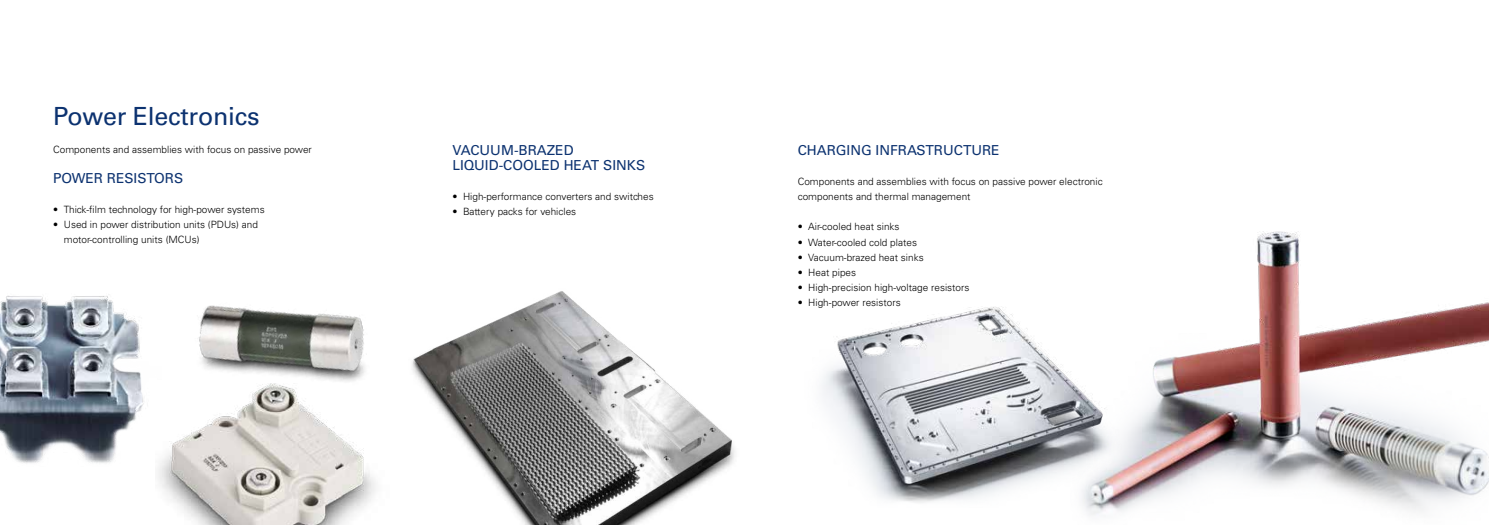
<style>
.page{position:relative;width:1489px;height:525px;background:#fff}
.page>*{position:absolute;margin:0;border:0;box-sizing:border-box;transform-origin:0 0}
.t1{font:25px "Univers LT Pro 55 Roman";letter-spacing:-.01em;color:#0c3270}
.t2{font:13.75px/15px "Univers LT Std";color:#0c3270}
.t3{font:300 10px/15px "Univers LT Std";color:#000}
</style>
<div class="page">
<img style="left:0;top:296px;width:144px;height:168px">
<img style="left:158px;top:443px;width:218px;height:81px">
<img style="left:169px;top:305px;width:196px;height:138px">
<img style="left:1138px;top:231px;width:350px;height:281px">
<img style="left:822px;top:307px;width:316px;height:208px">
<img style="left:412px;top:291px;width:323px;height:233px">
<h1 class="t1" style="left:53px;top:100px;width:208px">Power Electronics</h1>
<p class="t3" style="left:53px;top:141px;width:260px">Components and assemblies with focus on passive power</p>
<h2 class="t2" style="left:53px;top:170px;width:132px">POWER RESISTORS</h2>
<p class="t3" style="left:53px;top:201px;width:213px">• Thick-film technology for high-power systems</p>
<p class="t3" style="left:64px;top:216px;width:196px;text-indent:-11px">• Used in power distribution units (PDUs) and motor-controlling units (MCUs)</p>
<h2 class="t2" style="left:452px;top:143px;width:194px">VACUUM-BRAZED<br>LIQUID-COOLED HEAT SINKS</h2>
<p class="t3" style="left:452px;top:189px;width:203px">• High-performance converters and switches</p>
<p class="t3" style="left:452px;top:204px;width:125px">• Battery packs for vehicles</p>
<h2 class="t2" style="left:797px;top:143px;width:203px">CHARGING INFRASTRUCTURE</h2>
<p class="t3" style="left:797px;top:174px;width:306px">Components and assemblies with focus on passive power electronic components and thermal management</p>
<p class="t3" style="left:797px;top:219px;width:103px">• Air-cooled heat sinks</p>
<p class="t3" style="left:797px;top:234px;width:121px">• Water-cooled cold plates</p>
<p class="t3" style="left:797px;top:249px;width:128px">• Vacuum-brazed heat sinks</p>
<p class="t3" style="left:797px;top:264px;width:60px">• Heat pipes</p>
<p class="t3" style="left:797px;top:279px;width:173px">• High-precision high-voltage resistors</p>
<p class="t3" style="left:797px;top:294px;width:105px">• High-power resistors</p>
</div>
